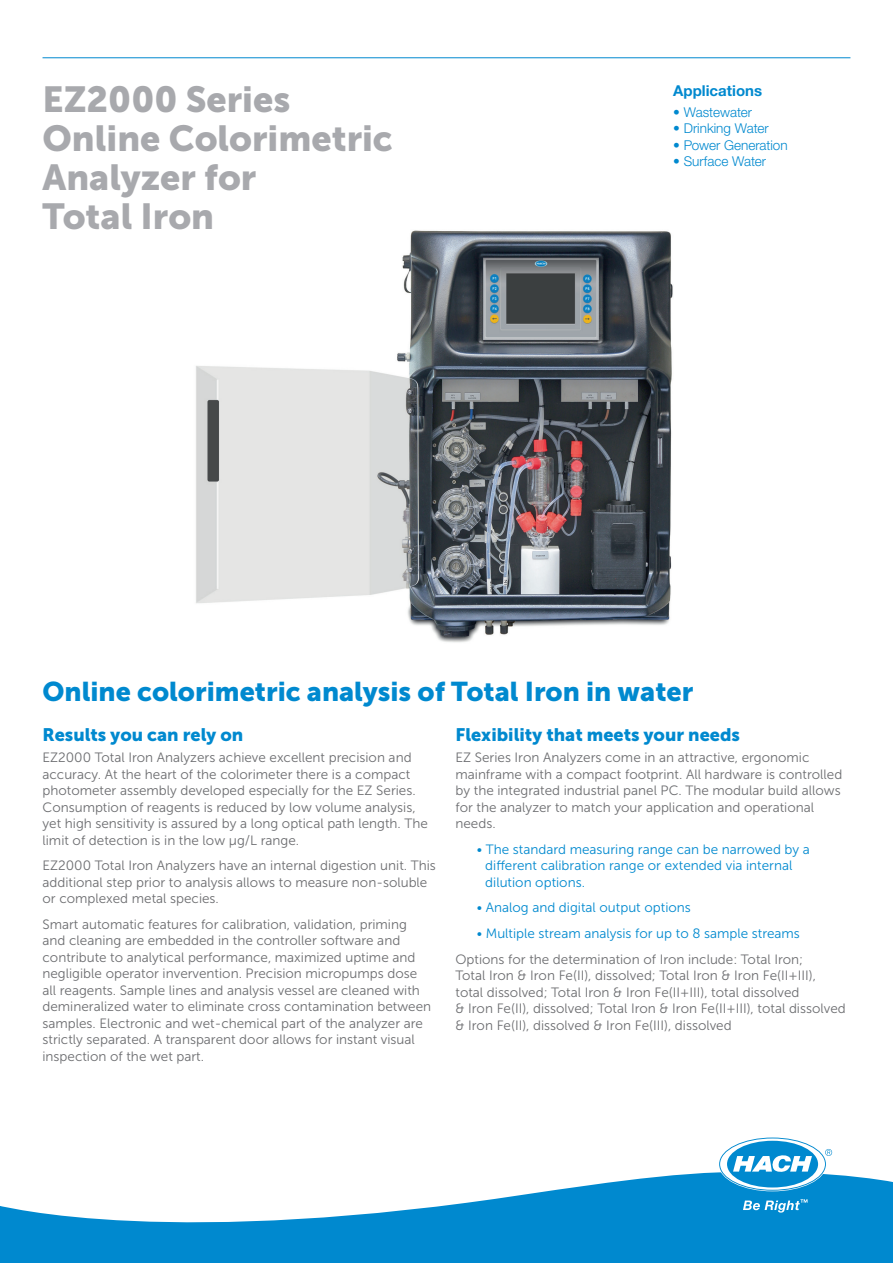
<style>
.page{position:relative;width:893px;height:1263px;background:#fff}
.page>*{position:absolute;margin:0;border:0;box-sizing:border-box;transform-origin:0 0}
.Head_1{font:36px/39px "Museo Sans 900";color:#a8a9ad}
.Head_2_USP{font:27px "Museo Sans 900";color:#0089cf}
.Head_2{font:18px "Museo Sans 900";color:#0089cf}
.Head_3{font:700 15px "Helvetica Neue LTW1 G";color:#0089cf}
.Text_1_Gray{font:13.5px/16.5px "Museo Sans 300";color:#6c6d70}
.Text_1_Gray-2{font:13.5px/16.5px "Museo Sans 300";color:#0089cf}
.Text_1_Color{font:300 13.5px "Helvetica Neue LTW1 G";color:#0089cf}
</style>
<div class="page">
<hr style="left:43px;top:57px;width:807px;height:1px;background:#0089cf">
<svg style="left:0;top:1172px;width:893px;height:91px;fill:#0089cf"></svg>
<svg style="left:720px;top:1138px;width:112px;height:52px"></svg>
<svg style="left:743px;top:1199px;width:64px;height:13px"></svg>
<img style="left:196px;top:230px;width:477px;height:413px">
<p class="Head_1" style="left:43px;top:80px;width:352px">EZ2000 Series<br>Online Colorimetric<br>Analyzer for<br>Total Iron</p>
<p class="Head_3" style="left:673px;top:81px;width:90px">Applications</p>
<p class="Text_1_Color" style="left:673px;top:104px;width:80px">• Wastewater</p>
<p class="Text_1_Color" style="left:673px;top:120px;width:97px">• Drinking Water</p>
<p class="Text_1_Color" style="left:673px;top:137px;width:116px">• Power Generation</p>
<p class="Text_1_Color" style="left:673px;top:153px;width:94px">• Surface Water</p>
<p class="Head_2_USP" style="left:43px;top:676px;width:652px">Online colorimetric analysis of Total Iron in water</p>
<p class="Head_2" style="left:43px;top:725px;width:202px">Results you can rely on</p>
<p class="Text_1_Gray" style="left:43px;top:749px;width:387px">EZ2000 Total Iron Analyzers achieve excellent precision and accuracy. At the heart of the colorimeter there is a compact photometer assembly developed especially for the EZ Series.<br>Consumption of reagents is reduced by low volume analysis, yet high sensitivity is assured by a long optical path length. The limit of detection is in the low µg/L range.</p>
<p class="Text_1_Gray" style="left:43px;top:857px;width:395px">EZ2000 Total Iron Analyzers have an internal digestion unit. This additional step prior to analysis allows to measure non-soluble or complexed metal species.</p>
<p class="Text_1_Gray" style="left:43px;top:916px;width:390px">Smart automatic features for calibration, validation, priming and cleaning are embedded in the controller software and contribute to analytical performance, maximized uptime and negligible operator invervention. Precision micropumps dose all reagents. Sample lines and analysis vessel are cleaned with demineralized water to eliminate cross contamination between samples. Electronic and wet-chemical part of the analyzer are strictly separated. A transparent door allows for instant visual inspection of the wet part.</p>
<p class="Head_2" style="left:455px;top:725px;width:286px">Flexibility that meets your needs</p>
<p class="Text_1_Gray" style="left:455px;top:749px;width:388px">EZ Series Iron Analyzers come in an attractive, ergonomic mainframe with a compact footprint. All hardware is controlled by the integrated industrial panel PC. The modular build allows for the analyzer to match your application and operational needs.</p>
<p class="Text_1_Gray-2" style="left:485px;top:841px;width:326px;text-indent:-9px">• The standard measuring range can be narrowed by a different calibration range or extended via internal dilution options.</p>
<p class="Text_1_Gray-2" style="left:477px;top:900px;width:216px">• Analog and digital output options</p>
<p class="Text_1_Gray-2" style="left:477px;top:925px;width:325px">• Multiple stream analysis for up to 8 sample streams</p>
<p class="Text_1_Gray" style="left:455px;top:951px;width:392px">Options for the determination of Iron include: Total Iron;<br>Total Iron &amp; Iron Fe(II), dissolved; Total Iron &amp; Iron Fe(II+III), total dissolved; Total Iron &amp; Iron Fe(II+III), total dissolved<br>&amp; Iron Fe(II), dissolved; Total Iron &amp; Iron Fe(II+III), total dissolved &amp; Iron Fe(II), dissolved &amp; Iron Fe(III), dissolved</p>
</div>
